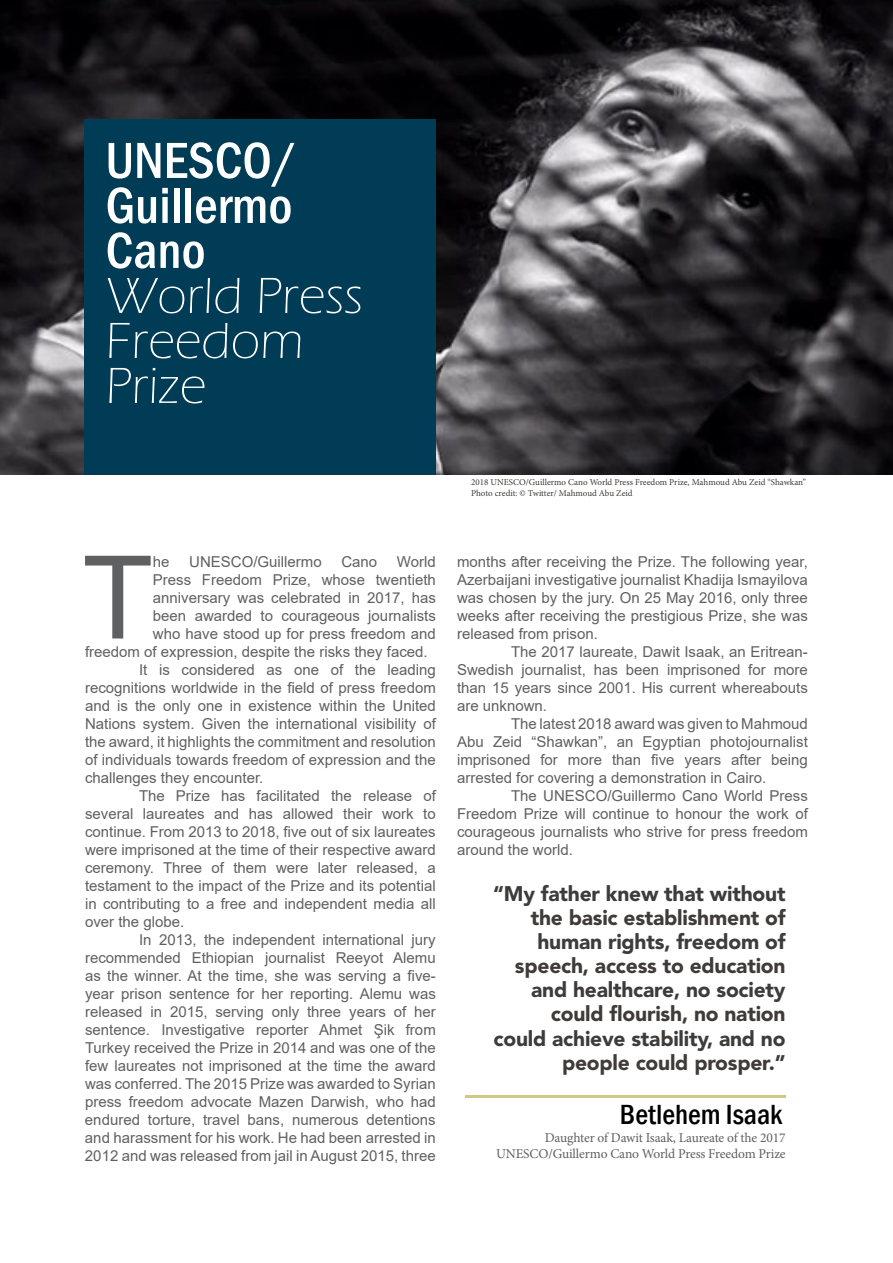
<style>
.page{position:relative;width:893px;height:1263px;background:#fff}
.page>*{position:absolute;margin:0;border:0;box-sizing:border-box;transform-origin:0 0}
.t1{font:115.65px "Arial";color:#5f6062}
.t2{font:300 52.5px/45px "Eras ITC";color:#fff}
.t3{font:500 condensed 52.5px/45px "Franklin Gothic";color:#fff;text-align:justify}
.t4{font:500 condensed 28.5px "Franklin Gothic";color:#000}
.t5{font:900 21px/24px "Avenir LT Std";letter-spacing:-.01em;color:#3e3b39;text-align:right}
.t6{font:15px/18px "Arial";color:#5f6062;text-align:justify}
.t7{font:13.5px/16.2px "Minion Pro";letter-spacing:-.01em;color:#5f6062;text-align:right}
.t8{font:9px/10.8px "Minion Pro";color:#3e3b39}
</style>
<div class="page">
<hr style="left:465px;top:1095px;width:321px;height:2px;background:#d1c884">
<img style="left:0;top:0;width:893px;height:474px">
<div style="left:84px;top:119px;width:352px;height:355px;background:#003c55"></div>
<h2 class="t3" style="left:105px;top:138px;width:193px">UNESCO/ Guillermo Cano</h2>
<h2 class="t2" style="left:105px;top:274px;width:259px">World Press<br>Freedom<br>Prize</h2>
<p class="t8" style="left:471px;top:477px;width:336px">2018 UNESCO/Guillermo Cano World Press Freedom Prize, Mahmoud Abu Zeid “Shawkan”<br>Photo credit: © Twitter/ Mahmoud Abu Zeid</p>
<h1 class="t1" style="left:82px;top:518px;width:72px">T</h1>
<p class="t6" style="left:153px;top:552px;width:18px">he</p>
<p class="t6" style="left:189px;top:552px;width:134px">UNESCO/Guillermo</p>
<p class="t6" style="left:341px;top:552px;width:37px">Cano</p>
<p class="t6" style="left:397px;top:552px;width:40px">World</p>
<p class="t6" style="left:153px;top:570px;width:284px">Press Freedom Prize, whose twentieth</p>
<p class="t6" style="left:153px;top:588px;width:284px">anniversary was celebrated in 2017, has</p>
<p class="t6" style="left:153px;top:606px;width:284px">been awarded to courageous journalists</p>
<p class="t6" style="left:153px;top:624px;width:284px">who have stood up for press freedom and</p>
<p class="t6" style="left:85px;top:642px;width:344px">freedom of expression, despite the risks they faced.</p>
<p class="t6" style="left:139px;top:660px;width:298px">It is considered as one of the leading</p>
<p class="t6" style="left:85px;top:678px;width:352px">recognitions worldwide in the field of press freedom</p>
<p class="t6" style="left:85px;top:696px;width:352px">and is the only one in existence within the United</p>
<p class="t6" style="left:85px;top:714px;width:352px">Nations system. Given the international visibility of</p>
<p class="t6" style="left:85px;top:732px;width:352px">the award, it highlights the commitment and resolution</p>
<p class="t6" style="left:85px;top:750px;width:352px">of individuals towards freedom of expression and the</p>
<p class="t6" style="left:85px;top:768px;width:180px">challenges they encounter.</p>
<p class="t6" style="left:139px;top:786px;width:298px">The Prize has facilitated the release of</p>
<p class="t6" style="left:85px;top:804px;width:352px">several laureates and has allowed their work to</p>
<p class="t6" style="left:85px;top:822px;width:352px">continue. From 2013 to 2018, five out of six laureates</p>
<p class="t6" style="left:85px;top:840px;width:352px">were imprisoned at the time of their respective award</p>
<p class="t6" style="left:85px;top:858px;width:352px">ceremony. Three of them were later released, a</p>
<p class="t6" style="left:85px;top:876px;width:352px">testament to the impact of the Prize and its potential</p>
<p class="t6" style="left:85px;top:894px;width:352px">in contributing to a free and independent media all</p>
<p class="t6" style="left:85px;top:912px;width:101px">over the globe.</p>
<p class="t6" style="left:139px;top:930px;width:298px">In 2013, the independent international jury</p>
<p class="t6" style="left:85px;top:948px;width:352px">recommended Ethiopian journalist Reeyot Alemu</p>
<p class="t6" style="left:85px;top:966px;width:352px">as the winner. At the time, she was serving a five-</p>
<p class="t6" style="left:85px;top:984px;width:352px">year prison sentence for her reporting. Alemu was</p>
<p class="t6" style="left:85px;top:1002px;width:352px">released in 2015, serving only three years of her</p>
<p class="t6" style="left:85px;top:1020px;width:352px">sentence. Investigative reporter Ahmet Şik from</p>
<p class="t6" style="left:85px;top:1038px;width:352px">Turkey received the Prize in 2014 and was one of the</p>
<p class="t6" style="left:85px;top:1056px;width:352px">few laureates not imprisoned at the time the award</p>
<p class="t6" style="left:85px;top:1074px;width:352px">was conferred. The 2015 Prize was awarded to Syrian</p>
<p class="t6" style="left:85px;top:1092px;width:352px">press freedom advocate Mazen Darwish, who had</p>
<p class="t6" style="left:85px;top:1110px;width:352px">endured torture, travel bans, numerous detentions</p>
<p class="t6" style="left:85px;top:1128px;width:352px">and harassment for his work. He had been arrested in</p>
<p class="t6" style="left:85px;top:1146px;width:352px">2012 and was released from jail in August 2015, three</p>
<p class="t6" style="left:457px;top:552px;width:352px">months after receiving the Prize. The following year, Azerbaijani investigative journalist Khadija Ismayilova was chosen by the jury. On 25 May 2016, only three weeks after receiving the prestigious Prize, she was released from prison.</p>
<p class="t6" style="left:457px;top:642px;width:352px;text-indent:54px">The 2017 laureate, Dawit Isaak, an Eritrean-Swedish journalist, has been imprisoned for more than 15 years since 2001. His current whereabouts are unknown.</p>
<p class="t6" style="left:457px;top:714px;width:352px;text-indent:54px">The latest 2018 award was given to Mahmoud Abu Zeid “Shawkan”, an Egyptian photojournalist imprisoned for more than five years after being arrested for covering a demonstration in Cairo.</p>
<p class="t6" style="left:457px;top:786px;width:352px;text-indent:54px">The UNESCO/Guillermo Cano World Press Freedom Prize will continue to honour the work of courageous journalists who strive for press freedom around the world.</p>
<h3 class="t5" style="left:493px;top:882px;width:294px">“My father knew that without the basic establishment of human rights, freedom of speech, access to education and healthcare, no society could flourish, no nation could achieve stability, and no people could prosper.”</h3>
<h3 class="t4" style="left:620px;top:1096px;width:164px">Betlehem Isaak</h3>
<p class="t7" style="left:496px;top:1129px;width:291px">Daughter of Dawit Isaak, Laureate of the 2017<br>UNESCO/Guillermo Cano World Press Freedom Prize</p>
</div>
